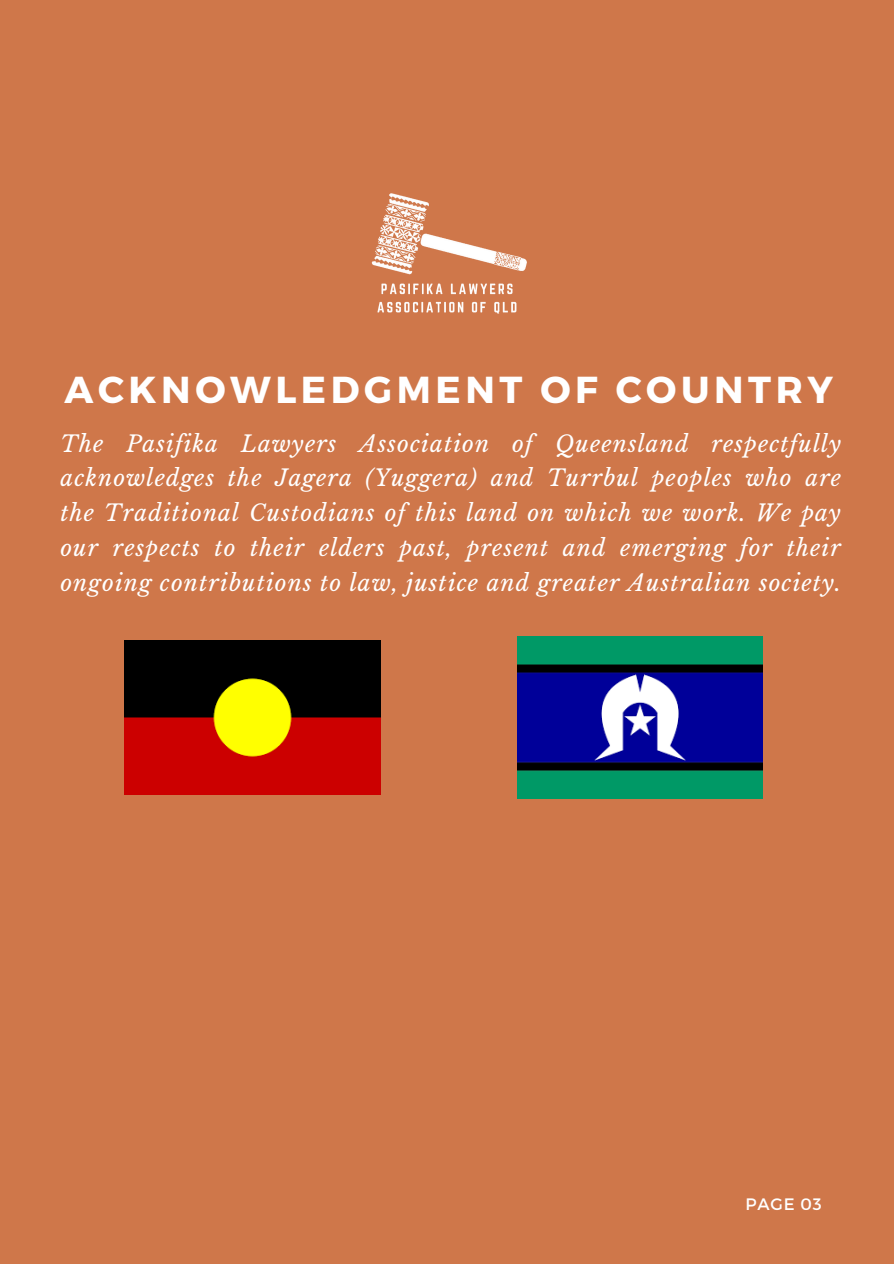
<style>
.page{position:relative;width:894px;height:1264px;background:#fff}
.page>*{position:absolute;margin:0;border:0;box-sizing:border-box;transform-origin:0 0}
.t1{font:700 37.5px "Montserrat";letter-spacing:.12em;color:#fff}
.t2{font:italic 22.5px/35px "Libre Baskerville";letter-spacing:.05em;color:#fff;text-align:justify}
.t3{font:16.5px "Montserrat";letter-spacing:.05em;color:#fff}
</style>
<div class="page">
<div style="left:0;top:0;width:893px;height:1263px;background:#cf774a"></div>
<img style="left:371px;top:193px;width:156px;height:121px">
<img style="left:124px;top:641px;width:256px;height:153px">
<img style="left:518px;top:636px;width:244px;height:162px">
<p class="t1" style="left:65px;top:365px;width:769px">ACKNOWLEDGMENT OF COUNTRY</p>
<p class="t2" style="left:60px;top:426px;width:782px">The Pasifika Lawyers Association of Queensland respectfully acknowledges the Jagera (Yuggera) and Turrbul peoples who are the Traditional Custodians of this land on which we work. We pay our respects to their elders past, present and emerging for their ongoing contributions to law, justice and greater Australian society.</p>
<p class="t3" style="left:745px;top:1193px;width:78px">PAGE 03</p>
</div>
